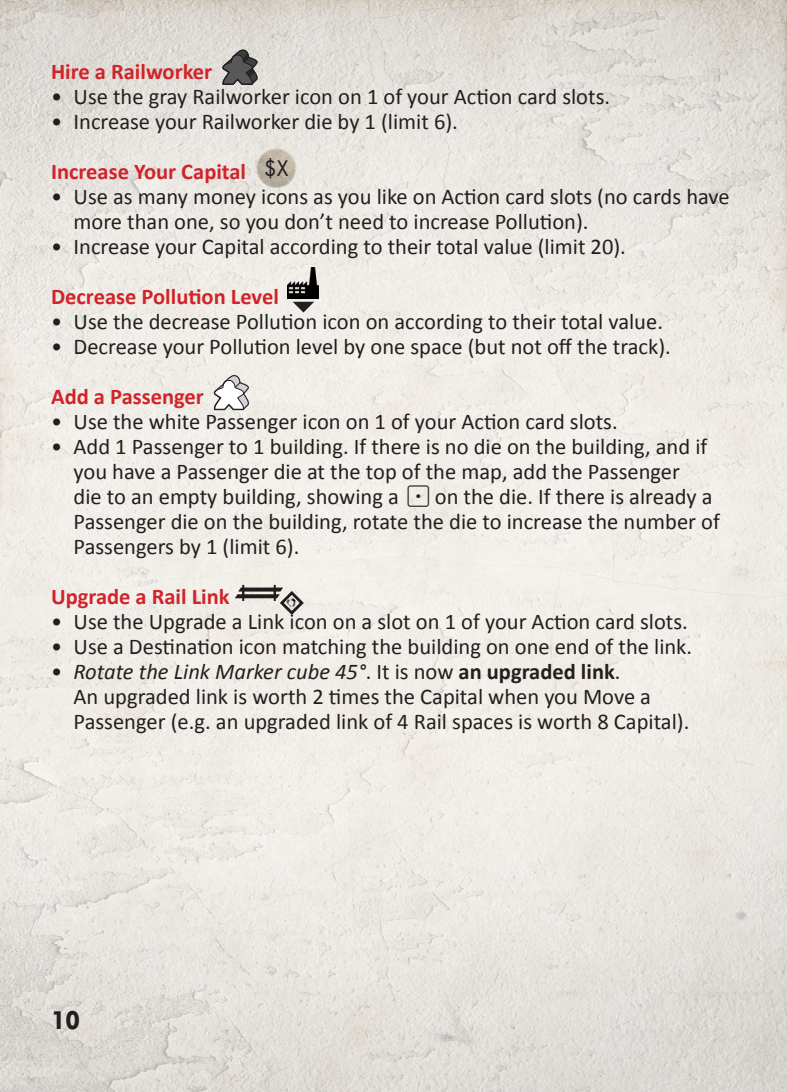
<style>
.page{position:relative;width:787px;height:1092px;background:#fff}
.page>*{position:absolute;margin:0;border:0;box-sizing:border-box;transform-origin:0 0}
.t1{font:25px "Geometric 415 BT Black A";color:#231f20}
.t2{font:22.5px/25px "Calibri";color:#231f20}
.t3{font:700 22.5px "Calibri";color:#d1232a}
.t4{font:italic 22.5px "Calibri";color:#231f20}
.t5{font:20.75px "Futura Std";color:#231f20}
.s1{font-family:"Dice"}
.s2{font-style:normal}
.s3{font-weight:700;font-style:normal}
</style>
<div class="page">
<img style="left:0;top:0;width:787px;height:1091px">
<svg style="left:222px;top:49px;width:36px;height:36px"></svg>
<svg style="left:293px;top:302px;width:21px;height:10px"></svg>
<img style="left:287px;top:267px;width:31px;height:32px">
<img style="left:257px;top:148px;width:39px;height:40px;border-radius:20px">
<div style="left:257px;top:148px;width:39px;height:40px;border:1px solid #fff;border-radius:50%"></div>
<svg style="left:231px;top:578px;width:75px;height:39px"></svg>
<svg style="left:213px;top:374px;width:37px;height:36px"></svg>
<p class="t3" style="left:51px;top:57px;width:163px">Hire a Railworker</p>
<p class="t2" style="left:51px;top:83px;width:560px">• Use the gray Railworker icon on 1 of your Action card slots.</p>
<p class="t2" style="left:51px;top:108px;width:408px">• Increase your Railworker die by 1 (limit 6).</p>
<p class="t3" style="left:51px;top:157px;width:197px">Increase Your Capital</p>
<p class="t2" style="left:74px;top:183px;width:657px;text-indent:-22px">• Use as many money icons as you like on Action card slots (no cards have more than one, so you don’t need to increase Pollution).</p>
<p class="t2" style="left:51px;top:233px;width:576px">• Increase your Capital according to their total value (limit 20).</p>
<p class="t3" style="left:51px;top:282px;width:229px">Decrease Pollution Level</p>
<p class="t2" style="left:51px;top:308px;width:613px">• Use the decrease Pollution icon on according to their total value.</p>
<p class="t2" style="left:51px;top:333px;width:621px">• Decrease your Pollution level by one space (but not off the track).</p>
<p class="t3" style="left:51px;top:382px;width:154px">Add a Passenger</p>
<p class="t2" style="left:51px;top:408px;width:568px">• Use the white Passenger icon on 1 of your Action card slots.</p>
<p class="t2" style="left:74px;top:433px;width:648px;text-indent:-22px">• Add 1 Passenger to 1 building. If there is no die on the building, and if you have a Passenger die at the top of the map, add the Passenger<br>die to an empty building, showing a <span class="s1">1</span> on the die. If there is already a Passenger die on the building, rotate the die to increase the number of Passengers by 1 (limit 6).</p>
<p class="t3" style="left:51px;top:582px;width:180px">Upgrade a Rail Link</p>
<p class="t2" style="left:51px;top:608px;width:638px">• Use the Upgrade a Link icon on a slot on 1 of your Action card slots.</p>
<p class="t2" style="left:51px;top:633px;width:642px">• Use a Destination icon matching the building on one end of the link.</p>
<p class="t4" style="left:51px;top:657px;width:571px"><span class="s2">•</span> Rotate the Link Marker cube 45°<span class="s2">. It is now</span> <span class="s3">an upgraded link</span><span class="s2">.</span></p>
<p class="t2" style="left:74px;top:683px;width:617px">An upgraded link is worth 2 times the Capital when you Move a<br>Passenger (e.g. an upgraded link of 4 Rail spaces is worth 8 Capital).</p>
<p class="t5" style="left:264px;top:155px;width:26px">$X</p>
<p class="t1" style="left:51px;top:1004px;width:30px">10</p>
</div>
